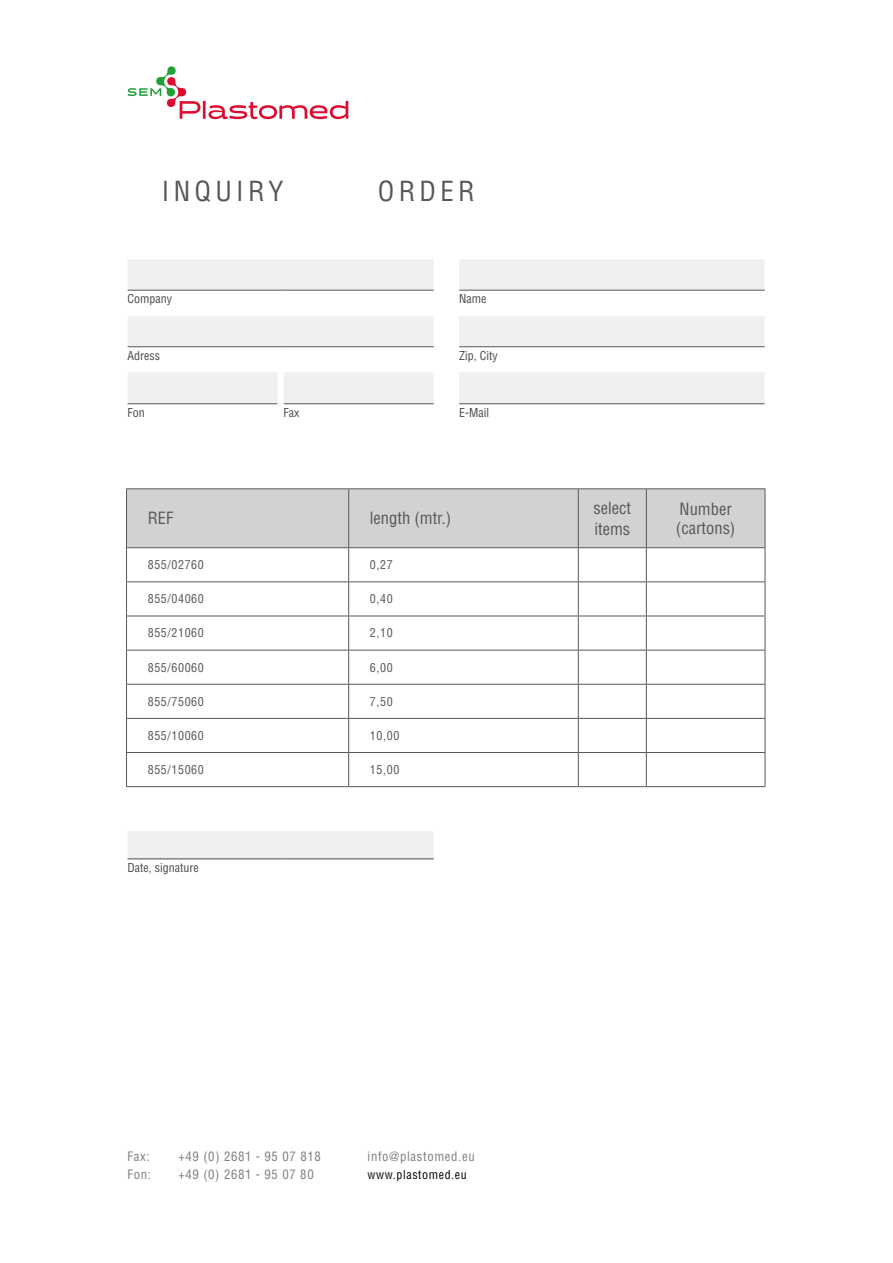
<style>
.page{position:relative;width:893px;height:1263px;background:#fff}
.page>*{position:absolute;margin:0;border:0;box-sizing:border-box;transform-origin:0 0}
.t1{font:condensed 27px "Helvetica LT Std";letter-spacing:.16em;color:#575756}
.t2{font:condensed 16.5px/21px "Helvetica LT Std";color:#575756}
.t3{font:condensed 12.75px "Helvetica LT Std";letter-spacing:.05em;color:#7e7e7d}
.t4{font:condensed 12px "Helvetica LT Std";letter-spacing:.05em;color:#575756}
.t5{font:condensed 12px "Helvetica LT Std";color:#4a4a49}
.t6{font:condensed 12px "Helvetica LT Std";letter-spacing:.05em;color:#000}
</style>
<div class="page">
<svg style="left:128px;top:66px;width:220px;height:53px"></svg>
<svg style="left:128px;top:259px;width:637px;height:599px"></svg>
<hr style="left:128px;top:290px;width:153px;height:1px;background:#575756">
<hr style="left:281px;top:290px;width:153px;height:1px;background:#575756">
<hr style="left:459px;top:290px;width:306px;height:1px;background:#575756">
<hr style="left:128px;top:346px;width:153px;height:1px;background:#575756">
<hr style="left:281px;top:346px;width:153px;height:1px;background:#575756">
<hr style="left:459px;top:346px;width:306px;height:1px;background:#575756">
<hr style="left:128px;top:403px;width:150px;height:1px;background:#575756">
<hr style="left:284px;top:403px;width:150px;height:1px;background:#575756">
<hr style="left:459px;top:403px;width:306px;height:1px;background:#575756">
<div style="left:278px;top:372px;width:6px;height:32px;background:#fff"></div>
<div style="left:278px;top:404px;width:6px;height:427px;background:#fff"></div>
<hr style="left:128px;top:858px;width:153px;height:1px;background:#4a4a49">
<hr style="left:281px;top:858px;width:153px;height:1px;background:#4a4a49">
<div style="left:127px;top:489px;width:638px;height:58px;background:#d2d2d2"></div>
<hr style="left:126px;top:488px;width:223px;height:1px;background:#575756">
<hr style="left:126px;top:489px;width:1px;height:58px;background:#575756">
<hr style="left:349px;top:488px;width:229px;height:1px;background:#575756">
<hr style="left:348px;top:489px;width:1px;height:58px;background:#575756">
<hr style="left:578px;top:488px;width:68px;height:1px;background:#575756">
<hr style="left:578px;top:489px;width:1px;height:58px;background:#575756">
<hr style="left:646px;top:488px;width:119px;height:1px;background:#575756">
<hr style="left:646px;top:489px;width:1px;height:58px;background:#575756">
<hr style="left:765px;top:489px;width:1px;height:58px;background:#575756">
<hr style="left:126px;top:547px;width:223px;height:1px;background:#575756">
<hr style="left:126px;top:548px;width:1px;height:33px;background:#575756">
<hr style="left:349px;top:547px;width:229px;height:1px;background:#575756">
<hr style="left:348px;top:548px;width:1px;height:33px;background:#575756">
<hr style="left:578px;top:547px;width:68px;height:1px;background:#575756">
<hr style="left:578px;top:548px;width:1px;height:33px;background:#575756">
<hr style="left:646px;top:547px;width:119px;height:1px;background:#575756">
<hr style="left:646px;top:548px;width:1px;height:33px;background:#575756">
<hr style="left:765px;top:548px;width:1px;height:33px;background:#575756">
<hr style="left:126px;top:581px;width:223px;height:1px;background:#575756">
<hr style="left:126px;top:582px;width:1px;height:34px;background:#575756">
<hr style="left:349px;top:581px;width:229px;height:1px;background:#575756">
<hr style="left:348px;top:582px;width:1px;height:34px;background:#575756">
<hr style="left:578px;top:581px;width:68px;height:1px;background:#575756">
<hr style="left:578px;top:582px;width:1px;height:34px;background:#575756">
<hr style="left:646px;top:581px;width:119px;height:1px;background:#575756">
<hr style="left:646px;top:582px;width:1px;height:34px;background:#575756">
<hr style="left:765px;top:582px;width:1px;height:34px;background:#575756">
<hr style="left:126px;top:616px;width:223px;height:1px;background:#575756">
<hr style="left:126px;top:616px;width:1px;height:34px;background:#575756">
<hr style="left:349px;top:616px;width:229px;height:1px;background:#575756">
<hr style="left:348px;top:616px;width:1px;height:34px;background:#575756">
<hr style="left:578px;top:616px;width:68px;height:1px;background:#575756">
<hr style="left:578px;top:616px;width:1px;height:34px;background:#575756">
<hr style="left:646px;top:616px;width:119px;height:1px;background:#575756">
<hr style="left:646px;top:616px;width:1px;height:34px;background:#575756">
<hr style="left:765px;top:616px;width:1px;height:34px;background:#575756">
<hr style="left:126px;top:650px;width:223px;height:1px;background:#575756">
<hr style="left:126px;top:650px;width:1px;height:34px;background:#575756">
<hr style="left:349px;top:650px;width:229px;height:1px;background:#575756">
<hr style="left:348px;top:650px;width:1px;height:34px;background:#575756">
<hr style="left:578px;top:650px;width:68px;height:1px;background:#575756">
<hr style="left:578px;top:650px;width:1px;height:34px;background:#575756">
<hr style="left:646px;top:650px;width:119px;height:1px;background:#575756">
<hr style="left:646px;top:650px;width:1px;height:34px;background:#575756">
<hr style="left:765px;top:650px;width:1px;height:34px;background:#575756">
<hr style="left:126px;top:684px;width:223px;height:1px;background:#575756">
<hr style="left:126px;top:685px;width:1px;height:33px;background:#575756">
<hr style="left:349px;top:684px;width:229px;height:1px;background:#575756">
<hr style="left:348px;top:685px;width:1px;height:33px;background:#575756">
<hr style="left:578px;top:684px;width:68px;height:1px;background:#575756">
<hr style="left:578px;top:685px;width:1px;height:33px;background:#575756">
<hr style="left:646px;top:684px;width:119px;height:1px;background:#575756">
<hr style="left:646px;top:685px;width:1px;height:33px;background:#575756">
<hr style="left:765px;top:685px;width:1px;height:33px;background:#575756">
<hr style="left:126px;top:718px;width:223px;height:1px;background:#575756">
<hr style="left:126px;top:719px;width:1px;height:33px;background:#575756">
<hr style="left:349px;top:718px;width:229px;height:1px;background:#575756">
<hr style="left:348px;top:719px;width:1px;height:33px;background:#575756">
<hr style="left:578px;top:718px;width:68px;height:1px;background:#575756">
<hr style="left:578px;top:719px;width:1px;height:33px;background:#575756">
<hr style="left:646px;top:718px;width:119px;height:1px;background:#575756">
<hr style="left:646px;top:719px;width:1px;height:33px;background:#575756">
<hr style="left:765px;top:719px;width:1px;height:33px;background:#575756">
<hr style="left:126px;top:752px;width:223px;height:1px;background:#575756">
<hr style="left:126px;top:753px;width:1px;height:33px;background:#575756">
<hr style="left:349px;top:752px;width:229px;height:1px;background:#575756">
<hr style="left:348px;top:753px;width:1px;height:33px;background:#575756">
<hr style="left:578px;top:752px;width:68px;height:1px;background:#575756">
<hr style="left:578px;top:753px;width:1px;height:33px;background:#575756">
<hr style="left:646px;top:752px;width:119px;height:1px;background:#575756">
<hr style="left:646px;top:753px;width:1px;height:33px;background:#575756">
<hr style="left:765px;top:753px;width:1px;height:33px;background:#575756">
<hr style="left:126px;top:786px;width:223px;height:1px;background:#575756">
<hr style="left:349px;top:786px;width:229px;height:1px;background:#575756">
<hr style="left:578px;top:786px;width:68px;height:1px;background:#575756">
<hr style="left:646px;top:786px;width:119px;height:1px;background:#575756">
<h1 class="t1" style="left:162px;top:174px;width:123px">INQUIRY</h1>
<h1 class="t1" style="left:378px;top:174px;width:98px">ORDER</h1>
<p class="t5" style="left:128px;top:291px;width:46px">Company</p>
<p class="t5" style="left:459px;top:291px;width:29px">Name</p>
<p class="t5" style="left:128px;top:348px;width:34px">Adress</p>
<p class="t5" style="left:459px;top:348px;width:40px">Zip, City</p>
<p class="t5" style="left:128px;top:405px;width:19px">Fon</p>
<p class="t5" style="left:284px;top:405px;width:17px">Fax</p>
<p class="t5" style="left:459px;top:405px;width:31px">E-Mail</p>
<h2 class="t2" style="left:148px;top:508px;width:27px">REF</h2>
<h2 class="t2" style="left:370px;top:508px;width:83px">length (mtr.)</h2>
<h2 class="t2" style="left:594px;top:497px;width:39px">select items</h2>
<h2 class="t2" style="left:676px;top:499px;width:61px;line-height:19px">Number (cartons)</h2>
<p class="t4" style="left:148px;top:557px;width:58px">855/02760</p>
<p class="t4" style="left:370px;top:557px;width:24px">0,27</p>
<p class="t4" style="left:148px;top:591px;width:58px">855/04060</p>
<p class="t4" style="left:370px;top:591px;width:24px">0,40</p>
<p class="t4" style="left:148px;top:625px;width:58px">855/21060</p>
<p class="t4" style="left:370px;top:625px;width:24px">2,10</p>
<p class="t4" style="left:148px;top:660px;width:58px">855/60060</p>
<p class="t4" style="left:370px;top:660px;width:24px">6,00</p>
<p class="t4" style="left:148px;top:694px;width:58px">855/75060</p>
<p class="t4" style="left:370px;top:694px;width:24px">7,50</p>
<p class="t4" style="left:148px;top:728px;width:58px">855/10060</p>
<p class="t4" style="left:370px;top:728px;width:31px">10,00</p>
<p class="t4" style="left:148px;top:762px;width:58px">855/15060</p>
<p class="t4" style="left:370px;top:762px;width:31px">15,00</p>
<p class="t5" style="left:128px;top:860px;width:73px">Date, signature</p>
<p class="t3" style="left:128px;top:1148px;width:24px">Fax:</p>
<p class="t3" style="left:179px;top:1148px;width:144px">+49 (0) 2681 - 95 07 818</p>
<p class="t3" style="left:368px;top:1148px;width:109px">info@plastomed.eu</p>
<p class="t3" style="left:128px;top:1166px;width:25px">Fon:</p>
<p class="t3" style="left:179px;top:1166px;width:137px">+49 (0) 2681 - 95 07 80</p>
<p class="t6" style="left:368px;top:1167px;width:101px">www.plastomed.eu</p>
</div>
